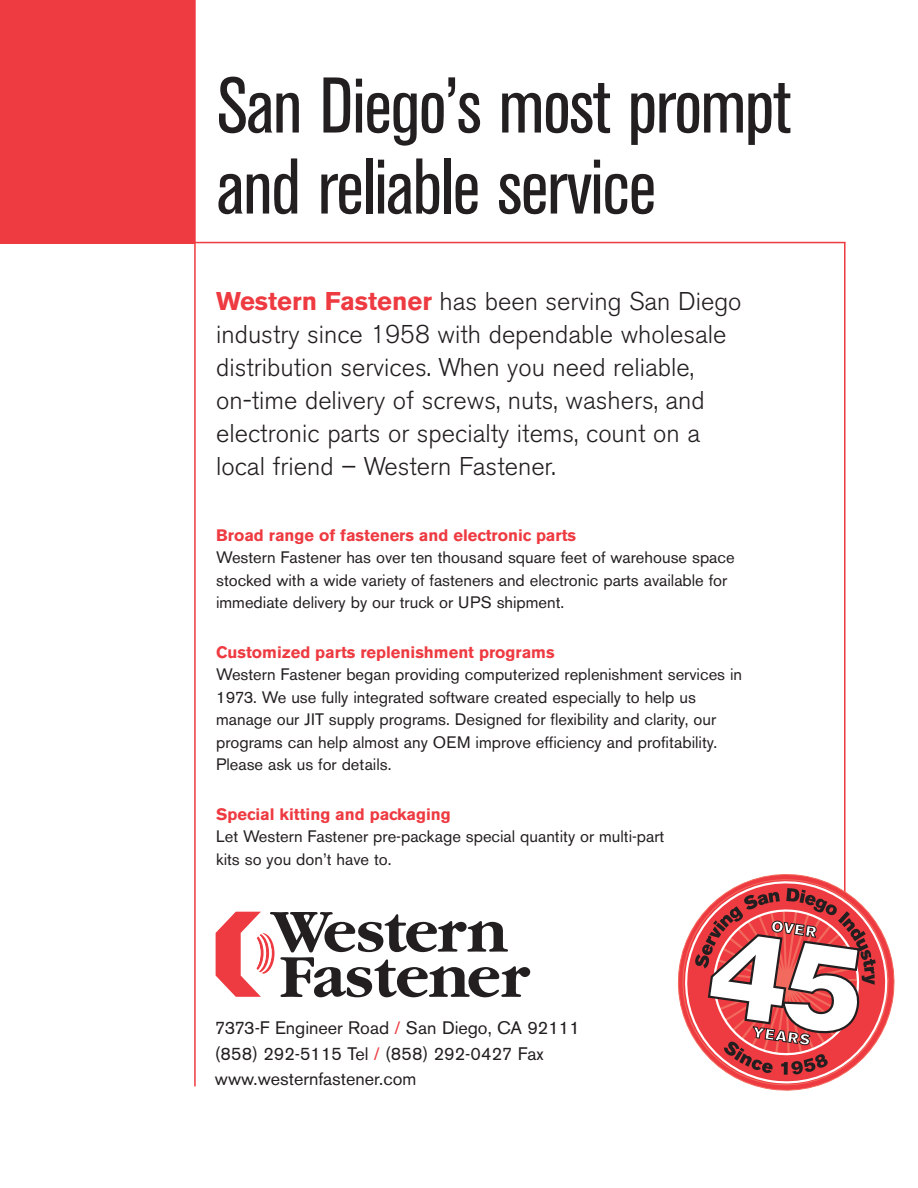
<style>
.page{position:relative;width:918px;height:1188px;background:#fff}
.page>*{position:absolute;margin:0;border:0;box-sizing:border-box;transform-origin:0 0}
.t1{font:condensed 78px/81px "Akzidenz Grotesk BE";letter-spacing:-.015em;color:#231f20}
.t2{font:300 25.5px/33px "Akzidenz Grotesk BE";color:#231f20}
.t3{font:18px/25.5px "Akzidenz Grotesk BE";color:#231f20}
.t4{font:16.5px/22.5px "Akzidenz Grotesk BE";color:#231f20}
.t5{font:700 16.5px "Akzidenz Grotesk BE";color:#ee3a41}
.s1{font-weight:700;color:#ee3a41}
.s2{color:#ee3a41}
</style>
<div class="page">
<svg style="left:216px;top:912px;width:314px;height:85px"></svg>
<hr style="left:194px;top:0;width:2px;height:1086px;background:#ee3a41">
<hr style="left:844px;top:243px;width:2px;height:776px;background:#ee3a41">
<div style="left:0;top:0;width:195px;height:243px;background:#ee3a41"></div>
<hr style="left:195px;top:242px;width:651px;height:1px;background:#ee3a41">
<svg style="left:677px;top:873px;width:218px;height:218px"></svg>
<svg style="left:679px;top:876px;width:214px;height:213px"></svg>
<svg style="left:695px;top:888px;width:181px;height:187px"></svg>
<h1 class="t1" style="left:217px;top:71px;width:576px">San Diego’s most prompt and reliable service</h1>
<p class="t2" style="left:216px;top:287px;width:527px"><span class="s1">Western Fastener</span> has been serving San Diego industry since 1958 with dependable wholesale distribution services. When you need reliable, on-time delivery of screws, nuts, washers, and electronic parts or specialty items, count on a local friend – Western Fastener.</p>
<p class="t5" style="left:216px;top:529px;width:362px">Broad range of fasteners and electronic parts</p>
<p class="t4" style="left:216px;top:548px;width:520px">Western Fastener has over ten thousand square feet of warehouse space stocked with a wide variety of fasteners and electronic parts available for immediate delivery by our truck or UPS shipment.</p>
<p class="t5" style="left:216px;top:646px;width:340px">Customized parts replenishment programs</p>
<p class="t4" style="left:216px;top:665px;width:527px">Western Fastener began providing computerized replenishment services in 1973. We use fully integrated software created especially to help us manage our JIT supply programs. Designed for flexibility and clarity, our programs can help almost any OEM improve efficiency and profitability.<br>Please ask us for details.</p>
<p class="t5" style="left:216px;top:808px;width:236px">Special kitting and packaging</p>
<p class="t4" style="left:216px;top:827px;width:450px">Let Western Fastener pre-package special quantity or multi-part kits so you don’t have to.</p>
<p class="t3" style="left:215px;top:1017px;width:366px">7373-F Engineer Road <span class="s2">/</span> San Diego, CA 92111 (858) 292-5115 Tel <span class="s2">/</span> (858) 292-0427 Fax www.westernfastener.com</p>
</div>
